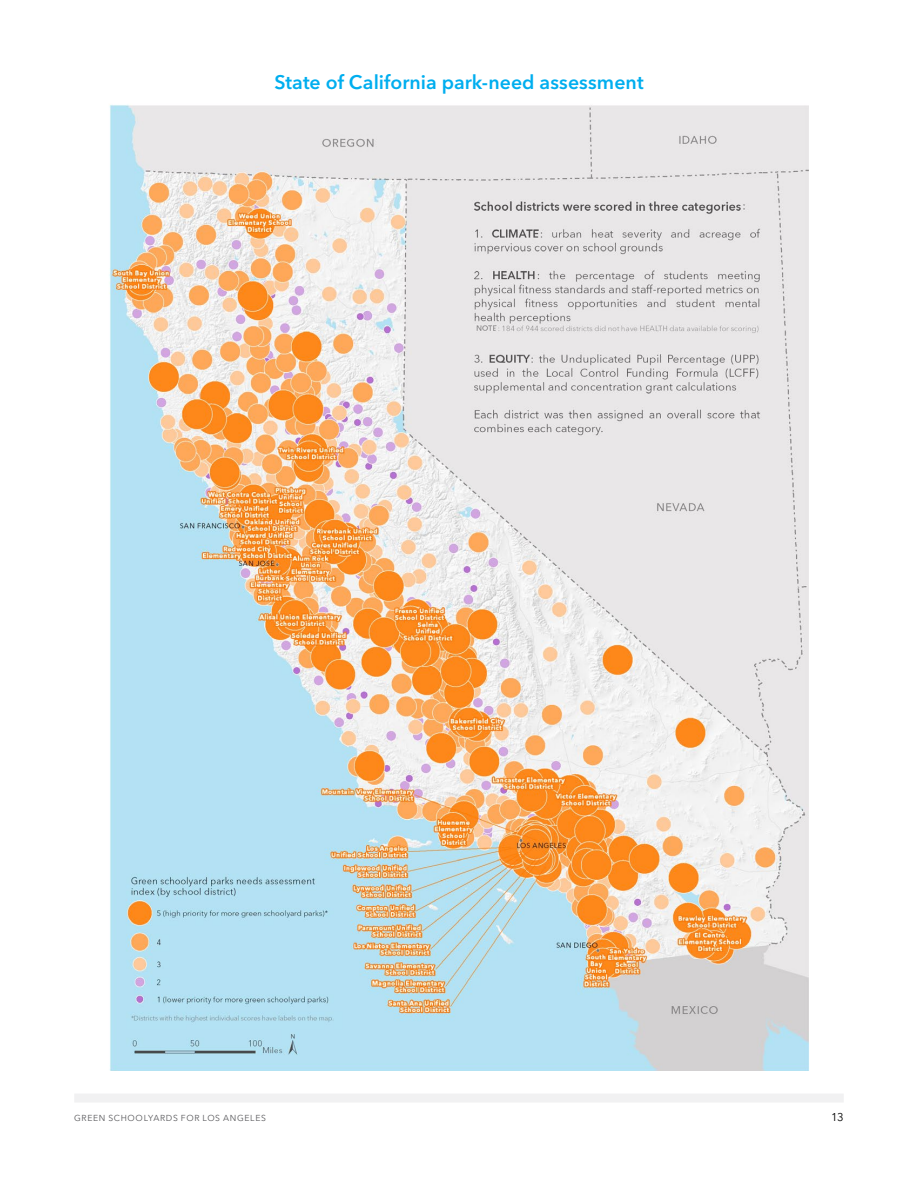
<style>
.page{position:relative;width:918px;height:1188px;background:#fff}
.page>*{position:absolute;margin:0;border:0;box-sizing:border-box;transform-origin:0 0}
.t1{font:600 19.5px "Avenir Next LT Pro";letter-spacing:.005em;color:#00aeef}
.t2{font:11.25px "Avenir Next LT Pro";color:#000}
.t3{font:8.7px "Avenir Next LT Pro";letter-spacing:.075em;color:#58585b}
</style>
<div class="page">
<div style="left:74px;top:1094px;width:770px;height:9px;background:#f1f1f2"></div>
<img style="left:109px;top:105px;width:700px;height:966px">
<p class="t1" style="left:274px;top:71px;width:371px">State of California park-need assessment</p>
<p class="t3" style="left:74px;top:1112px;width:193px">GREEN SCHOOLYARDS FOR LOS ANGELES</p>
<p class="t2" style="left:831px;top:1110px;width:14px">13</p>
</div>
